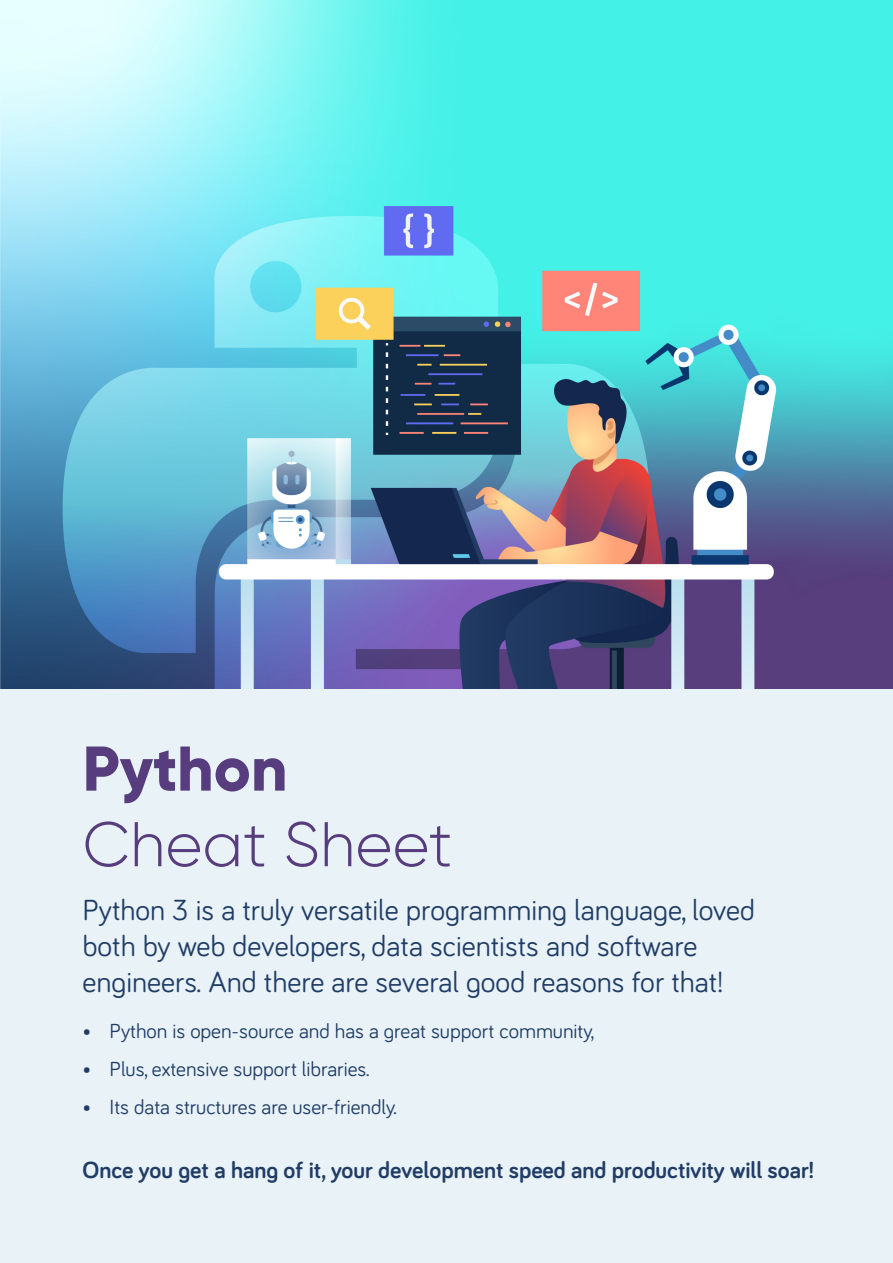
<style>
.page{position:relative;width:893px;height:1263px;background:#e8f2f7}
.page>*{position:absolute;margin:0;border:0;box-sizing:border-box;transform-origin:0 0}
.t1{font:300 63px "Gilroy";color:#573d7d}
.t2{font:800 63px "Gilroy";color:#573d7d}
.t3{font:30px/36px "Bariol";color:#213d66}
.t4{font:700 24px "Bariol";color:#213d66}
.t5{font:21px "Bariol";color:#213d66}
</style>
<div class="page">
<img style="left:0;top:0;width:893px;height:689px">
<h1 class="t2" style="left:83px;top:729px;width:207px">Python</h1>
<h1 class="t1" style="left:83px;top:806px;width:371px">Cheat Sheet</h1>
<p class="t3" style="left:83px;top:890px;width:674px">Python 3 is a truly versatile programming language, loved both by web developers, data scientists and software engineers. And there are several good reasons for that!</p>
<p class="t5" style="left:83px;top:1017px;width:513px">• Python is open-source and has a great support community,</p>
<p class="t5" style="left:83px;top:1055px;width:288px">• Plus, extensive support libraries.</p>
<p class="t5" style="left:83px;top:1093px;width:316px">• Its data structures are user-friendly.</p>
<p class="t4" style="left:83px;top:1153px;width:733px">Once you get a hang of it, your development speed and productivity will soar!</p>
</div>
